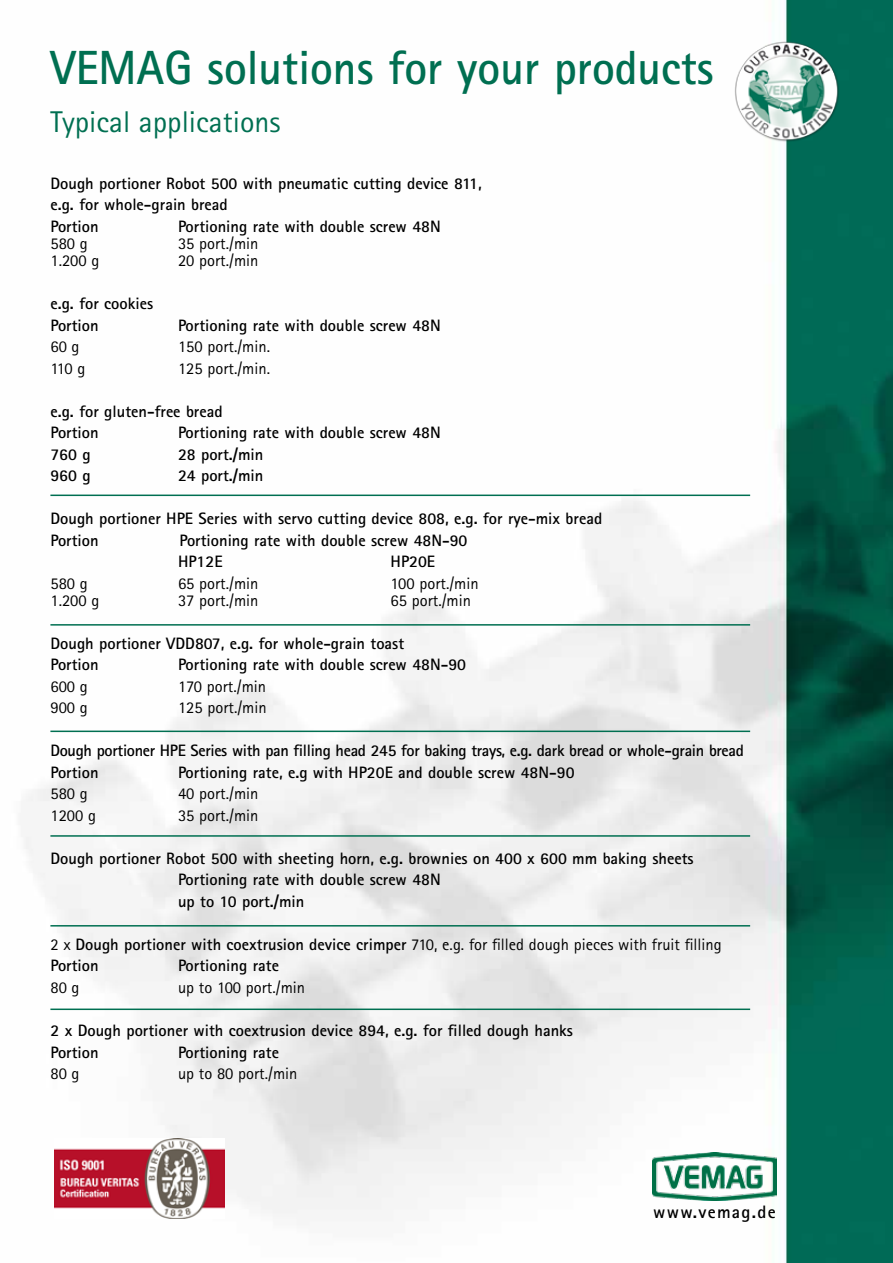
<style>
.page{position:relative;width:893px;height:1263px;background:#fff}
.page>*{position:absolute;margin:0;border:0;box-sizing:border-box;transform-origin:0 0}
.t1{font:700 48px "Rotis Sans Serif";color:#006f51;scale:.95 1}
.t2{font:30px "Rotis Sans Serif";color:#006f51}
.t3{font:700 18px "Rotis Sans Serif";letter-spacing:.07em;color:#000}
.t4{font:700 16.5px/21.5px "Rotis Sans Serif";color:#000}
.t5{font:16.5px "Rotis Sans Serif";color:#000}
.t6{font:700 16.5px/21.5px "Rotis Sans Serif";letter-spacing:-.02em;color:#000}
.s1{font-weight:400}
</style>
<div class="page">
<img style="left:25px;top:0;width:868px;height:1263px">
<img style="left:653px;top:1152px;width:123px;height:48px">
<img style="left:730px;top:37px;width:115px;height:109px">
<img style="left:54px;top:1138px;width:170px;height:80px">
<hr style="left:50px;top:835px;width:700px;height:2px;background:#006f51">
<hr style="left:50px;top:494px;width:700px;height:2px;background:#006f51">
<hr style="left:50px;top:624px;width:700px;height:2px;background:#006f51">
<hr style="left:50px;top:730px;width:700px;height:2px;background:#006f51">
<hr style="left:50px;top:925px;width:700px;height:1px;background:#006f51">
<hr style="left:50px;top:1008px;width:700px;height:2px;background:#006f51">
<h1 class="t1" style="left:50px;top:37px;width:700px">VEMAG solutions for your products</h1>
<h2 class="t2" style="left:50px;top:104px;width:232px">Typical applications</h2>
<p class="t4" style="left:50px;top:172px;width:433px">Dough portioner Robot 500 with pneumatic cutting device 811, e.g. for whole-grain bread<br>Portion</p>
<p class="t4" style="left:178px;top:215px;width:264px">Portioning rate with double screw 48N</p>
<p class="t5" style="left:50px;top:234px;width:39px">580 g</p>
<p class="t5" style="left:178px;top:234px;width:82px">35 port./min</p>
<p class="t5" style="left:50px;top:251px;width:51px">1.200 g</p>
<p class="t5" style="left:178px;top:251px;width:82px">20 port./min</p>
<p class="t4" style="left:50px;top:292px;width:104px">e.g. for cookies<br>Portion</p>
<p class="t4" style="left:178px;top:314px;width:264px">Portioning rate with double screw 48N</p>
<p class="t5" style="left:50px;top:337px;width:31px">60 g</p>
<p class="t5" style="left:178px;top:337px;width:94px">150 port./min.</p>
<p class="t5" style="left:50px;top:358px;width:36px">110 g</p>
<p class="t5" style="left:178px;top:358px;width:94px">125 port./min.</p>
<p class="t4" style="left:50px;top:400px;width:174px">e.g. for gluten-free bread<br>Portion</p>
<p class="t4" style="left:178px;top:421px;width:264px">Portioning rate with double screw 48N</p>
<p class="t4" style="left:50px;top:443px;width:42px">760 g</p>
<p class="t4" style="left:178px;top:443px;width:87px">28 port./min</p>
<p class="t4" style="left:50px;top:464px;width:42px">960 g</p>
<p class="t4" style="left:178px;top:464px;width:87px">24 port./min</p>
<p class="t4" style="left:50px;top:507px;width:553px">Dough portioner HPE Series with servo cutting device 808, e.g. for rye-mix bread<br>Portion</p>
<p class="t4" style="left:178px;top:529px;width:291px">Portioning rate with double screw 48N-90<br>HP12E</p>
<p class="t4" style="left:391px;top:550px;width:46px">HP20E</p>
<p class="t5" style="left:50px;top:573px;width:39px">580 g</p>
<p class="t5" style="left:178px;top:573px;width:82px">65 port./min</p>
<p class="t5" style="left:391px;top:573px;width:90px">100 port./min</p>
<p class="t5" style="left:50px;top:590px;width:51px">1.200 g</p>
<p class="t5" style="left:178px;top:590px;width:82px">37 port./min</p>
<p class="t5" style="left:391px;top:590px;width:82px">65 port./min</p>
<p class="t4" style="left:50px;top:632px;width:355px">Dough portioner VDD807, e.g. for whole-grain toast<br>Portion</p>
<p class="t4" style="left:178px;top:654px;width:290px">Portioning rate with double screw 48N-90</p>
<p class="t5" style="left:50px;top:676px;width:39px">600 g</p>
<p class="t5" style="left:178px;top:676px;width:90px">170 port./min</p>
<p class="t5" style="left:50px;top:698px;width:39px">900 g</p>
<p class="t5" style="left:178px;top:698px;width:90px">125 port./min</p>
<p class="t6" style="left:50px;top:740px;width:695px">Dough portioner HPE Series with pan filling head 245 for baking trays, e.g. dark bread or whole-grain bread<br>Portion</p>
<p class="t4" style="left:178px;top:761px;width:398px">Portioning rate, e.g with HP20E and double screw 48N-90</p>
<p class="t5" style="left:50px;top:784px;width:39px">580 g</p>
<p class="t5" style="left:178px;top:784px;width:82px">40 port./min</p>
<p class="t5" style="left:50px;top:806px;width:47px">1200 g</p>
<p class="t5" style="left:178px;top:806px;width:82px">35 port./min</p>
<p class="t4" style="left:178px;top:847px;width:517px;text-indent:-128px">Dough portioner Robot 500 with sheeting horn, e.g. brownies on 400 x 600 mm baking sheets<br>Portioning rate with double screw 48N<br>up to 10 port./min</p>
<p class="t4" style="left:50px;top:933px;width:673px"><span class="s1">2 x</span> Dough portioner with coextrusion device crimper <span class="s1">710, e.g. for filled dough pieces with fruit filling<br></span>Portion</p>
<p class="t4" style="left:178px;top:955px;width:103px">Portioning rate</p>
<p class="t5" style="left:50px;top:978px;width:31px">80 g</p>
<p class="t5" style="left:178px;top:978px;width:129px">up to 100 port./min</p>
<p class="t4" style="left:50px;top:1019px;width:524px">2 x Dough portioner with coextrusion device 894, e.g. for filled dough hanks<br>Portion</p>
<p class="t4" style="left:178px;top:1041px;width:103px">Portioning rate</p>
<p class="t5" style="left:50px;top:1064px;width:31px">80 g</p>
<p class="t5" style="left:178px;top:1064px;width:121px">up to 80 port./min</p>
<p class="t3" style="left:653px;top:1201px;width:124px">www.vemag.de</p>
</div>
